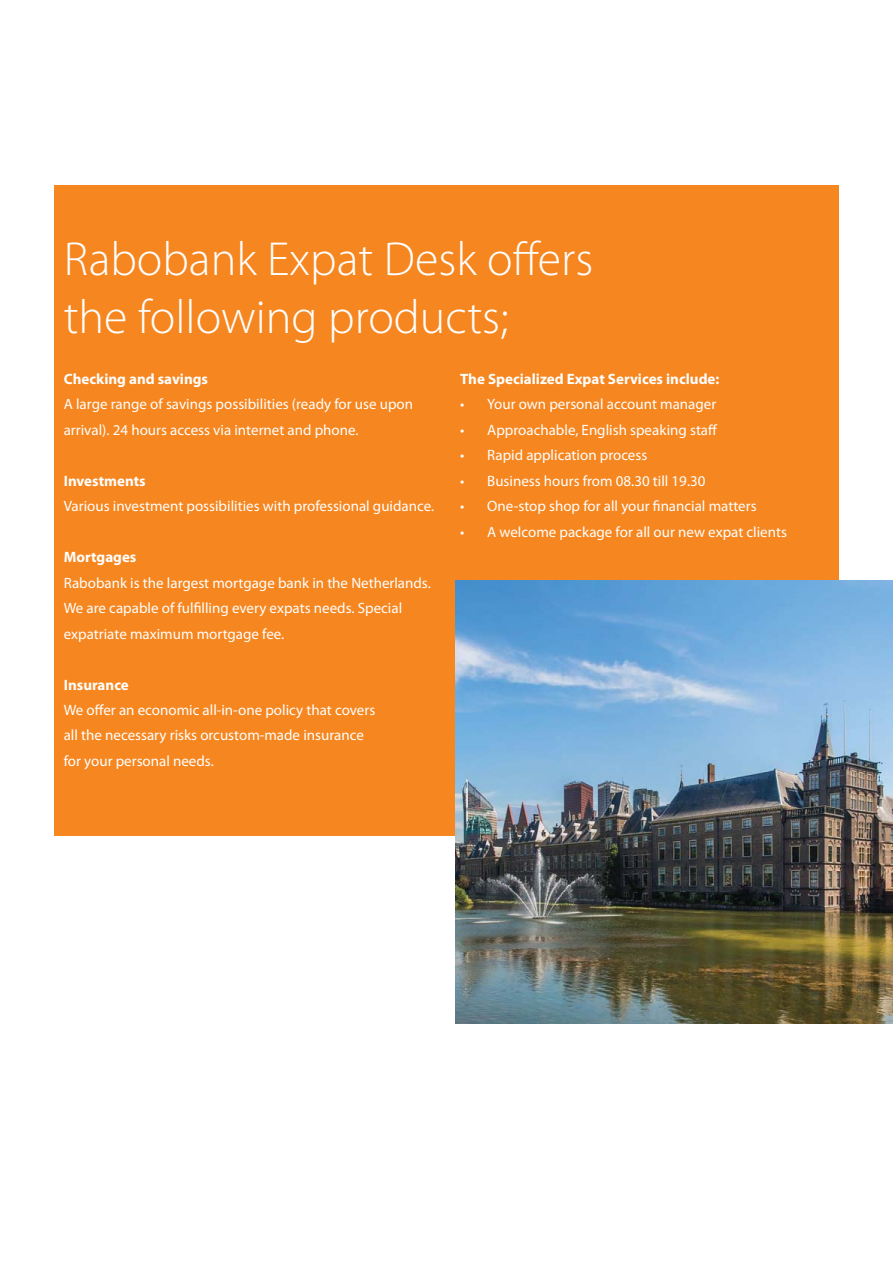
<style>
.page{position:relative;width:893px;height:1263px;background:#fff}
.page>*{position:absolute;margin:0;border:0;box-sizing:border-box;transform-origin:0 0}
.t1{font:300 48px/57.6px "Myriad Pro";color:#fff}
.t2{font:15px/25.5px "Myriad Pro";color:#fff}
.t3{font:700 15px "Myriad Pro";color:#fff}
</style>
<div class="page">
<div style="left:54px;top:185px;width:785px;height:650px;background:#f6861f"></div>
<img style="left:455px;top:580px;width:438px;height:444px">
<h1 class="t1" style="left:64px;top:234px;width:531px">Rabobank Expat Desk offers the following products;</h1>
<p class="t3" style="left:64px;top:373px;width:146px">Checking and savings</p>
<p class="t2" style="left:64px;top:392px;width:351px">A large range of savings possibilities (ready for use upon arrival). 24 hours access via internet and phone.</p>
<p class="t3" style="left:64px;top:475px;width:84px">Investments</p>
<p class="t2" style="left:64px;top:494px;width:372px">Various investment possibilities with professional guidance.</p>
<p class="t3" style="left:64px;top:551px;width:74px">Mortgages</p>
<p class="t2" style="left:64px;top:571px;width:369px">Rabobank is the largest mortgage bank in the Netherlands.<br>We are capable of fulfilling every expats needs. Special expatriate maximum mortgage fee.</p>
<p class="t3" style="left:64px;top:679px;width:67px">Insurance</p>
<p class="t2" style="left:64px;top:698px;width:313px">We offer an economic all-in-one policy that covers all the necessary risks orcustom-made insurance for your personal needs.</p>
<p class="t3" style="left:460px;top:373px;width:261px">The Specialized Expat Services include:</p>
<p class="t2" style="left:460px;top:392px;width:258px">• Your own personal account manager</p>
<p class="t2" style="left:460px;top:418px;width:259px">• Approachable, English speaking staff</p>
<p class="t2" style="left:460px;top:443px;width:189px">• Rapid application process</p>
<p class="t2" style="left:460px;top:469px;width:247px">• Business hours from 08.30 till 19.30</p>
<p class="t2" style="left:460px;top:494px;width:298px">• One-stop shop for all your financial matters</p>
<p class="t2" style="left:460px;top:520px;width:328px">• A welcome package for all our new expat clients</p>
</div>
